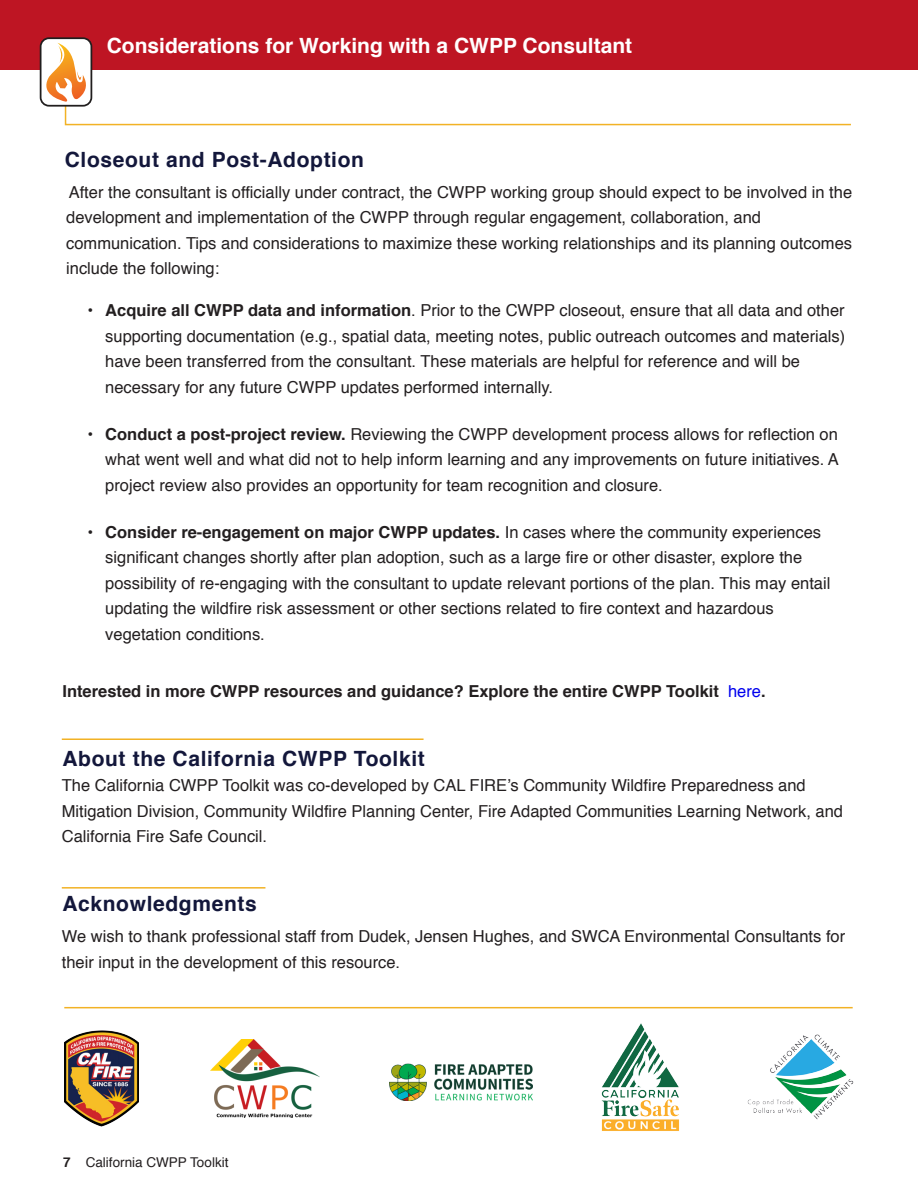
<style>
.page{position:relative;width:918px;height:1188px;background:#fff}
.page>*{position:absolute;margin:0;border:0;box-sizing:border-box;transform-origin:0 0}
.t1{font:700 21px "Helvetica";letter-spacing:.03em;color:#13173b}
.t2{font:700 21px "Helvetica";color:#fff}
.t3{font:16.5px/25.5px "Helvetica";color:#231f20}
.t4{font:700 16.5px "Helvetica";color:#231f20}
.t5{font:13.5px "Helvetica";color:#231f20}
.s1{font-weight:700}
.s2{font-weight:400;color:#00e}
</style>
<div class="page">
<div style="left:0;top:0;width:918px;height:70px;background:#be1523"></div>
<div style="left:41px;top:38px;width:50px;height:68px;background:#fff;border-radius:8px"></div>
<div style="left:40px;top:37px;width:52px;height:70px;border:2px solid #211e1e;border-radius:8px"></div>
<svg style="left:40px;top:43px;width:811px;height:83px"></svg>
<hr style="left:62px;top:887px;width:203px;height:2px;background:#f2b225">
<hr style="left:62px;top:738px;width:362px;height:2px;background:#f2b225">
<img style="left:64px;top:1030px;width:75px;height:97px">
<img style="left:210px;top:1040px;width:109px;height:78px">
<img style="left:390px;top:1064px;width:142px;height:37px">
<img style="left:601px;top:1023px;width:78px;height:108px">
<img style="left:747px;top:1034px;width:107px;height:85px">
<hr style="left:64px;top:1007px;width:789px;height:1px;background:#f2b225">
<p class="t2" style="left:107px;top:36px;width:527px">Considerations for Working with a CWPP Consultant</p>
<p class="t1" style="left:65px;top:151px;width:301px">Closeout and Post-Adoption</p>
<p class="t3" style="left:66px;top:181px;width:788px">After the consultant is officially under contract, the CWPP working group should expect to be involved in the development and implementation of the CWPP through regular engagement, collaboration, and communication. Tips and considerations to maximize these working relationships and its planning outcomes include the following:</p>
<p class="t3" style="left:105px;top:299px;width:742px;text-indent:-18px">• <span class="s1">Acquire all CWPP data and information</span>. Prior to the CWPP closeout, ensure that all data and other supporting documentation (e.g., spatial data, meeting notes, public outreach outcomes and materials) have been transferred from the consultant. These materials are helpful for reference and will be necessary for any future CWPP updates performed internally.</p>
<p class="t3" style="left:105px;top:422px;width:735px;text-align:justify;text-indent:-18px">• <span class="s1">Conduct a post-project review.</span> Reviewing the CWPP development process allows for reflection on what went well and what did not to help inform learning and any improvements on future initiatives. A project review also provides an opportunity for team recognition and closure.</p>
<p class="t3" style="left:105px;top:521px;width:727px;text-indent:-18px">• <span class="s1">Consider re-engagement on major CWPP updates.</span> In cases where the community experiences significant changes shortly after plan adoption, such as a large fire or other disaster, explore the possibility of re-engaging with the consultant to update relevant portions of the plan. This may entail updating the wildfire risk assessment or other sections related to fire context and hazardous vegetation conditions.</p>
<p class="t4" style="left:62px;top:684px;width:705px">Interested in more CWPP resources and guidance? Explore the entire CWPP Toolkit <span class="s2">here</span>.</p>
<p class="t1" style="left:62px;top:750px;width:364px">About the California CWPP Toolkit</p>
<p class="t3" style="left:62px;top:774px;width:783px">The California CWPP Toolkit was co-developed by CAL FIRE’s Community Wildfire Preparedness and<br>Mitigation Division, Community Wildfire Planning Center, Fire Adapted Communities Learning Network, and<br>California Fire Safe Council.</p>
<p class="t1" style="left:62px;top:895px;width:196px">Acknowledgments</p>
<p class="t3" style="left:62px;top:925px;width:785px">We wish to thank professional staff from Dudek, Jensen Hughes, and SWCA Environmental Consultants for their input in the development of this resource.</p>
<p class="t5" style="left:63px;top:1157px;width:167px"><span class="s1">7</span> California CWPP Toolkit</p>
</div>
